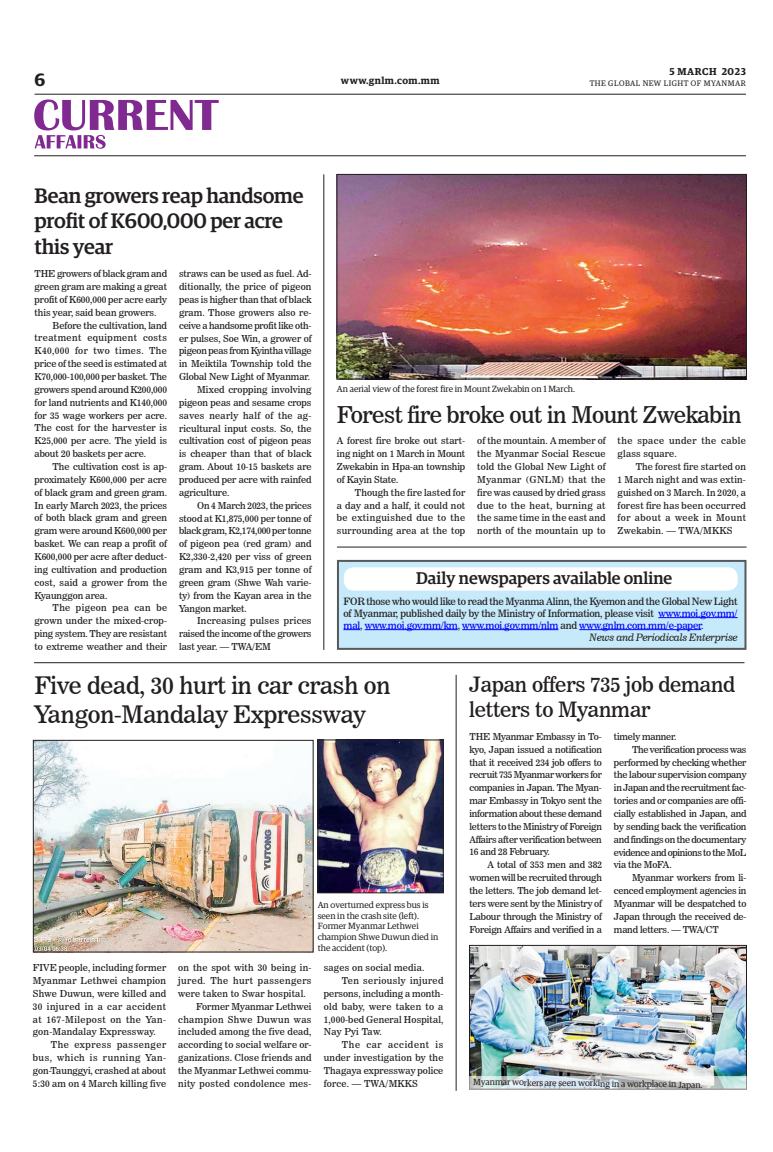
<style>
.page{position:relative;width:773px;height:1152px;background:#fff}
.page>*{position:absolute;margin:0;border:0;box-sizing:border-box;transform-origin:0 0}
._2_Clm_Head{font:24px/28.8px "News 706 BT Roman C";letter-spacing:-.01em;color:#231f20}
._2_Clm_Head-2{font:23px "News 706 BT Roman C";letter-spacing:-.02em;color:#231f20}
._2_Clm_Head-3{font:500 21px/25.2px "Guardian Egyp";letter-spacing:-.01em;color:#231f20}
._2_Clm_Head-4{font:21px/25.2px "News 706 BT Roman C";letter-spacing:-.01em;color:#231f20}
.t1{font:600 18px "Guardian Egyp";color:#231f20}
.Brief_Head{font:500 17px "Guardian Egyp";color:#231f20}
._2nd_Body{font:10px/12px "News 706 BT Roman C";letter-spacing:-.02em;color:#231f20;text-align:justify}
._2nd_Body-2{font:10px "News 706 BT Italic C";letter-spacing:-.02em;color:#231f20}
.t2{font:600 10px "Guardian Egyp";letter-spacing:.05em;color:#231f20}
._2nd_Body-3{font:9.5px/12.9px "News 706 BT Roman C";letter-spacing:.005em;color:#231f20;text-align:justify}
.Normal_Para{font:9.5px/12.9px "News 706 BT Roman C";letter-spacing:-.005em;color:#231f20;text-align:justify}
._2nd_Body-4{font:9.5px/12.9px "News 706 BT Roman C";letter-spacing:.045em;color:#231f20}
._2nd_Body-5{font:9.5px "News 706 BT Roman C";letter-spacing:-.02em;color:#231f20}
.t3{font:9px/10.8px "Guardian Egyp";color:#231f20}
.t4{font:8px "Guardian Egyp";letter-spacing:.06em;color:#231f20}
.s1{color:#00f}
</style>
<div class="page">
<hr style="left:35px;top:94px;width:711px;height:1px;background:#231f20">
<svg style="left:34px;top:99px;width:185px;height:50px"></svg>
<hr style="left:34px;top:156px;width:712px;height:1px;background:#231f20">
<img style="left:320px;top:742px;width:121px;height:149px">
<div style="left:318px;top:740px;width:125px;height:153px;border:1px solid #231f20"></div>
<img style="left:339px;top:176px;width:405px;height:201px">
<div style="left:337px;top:174px;width:409px;height:205px;border:1px solid #231f20"></div>
<img style="left:35px;top:742px;width:276px;height:209px">
<div style="left:33px;top:740px;width:280px;height:213px;border:1px solid #231f20"></div>
<div style="left:337px;top:560px;width:409px;height:90px;background:#c6eafa;border:2px solid #57585a"></div>
<hr style="left:658px;top:617px;width:79px;height:1px;background:#00f">
<svg style="left:343px;top:629px;width:17px;height:1px"></svg>
<hr style="left:364px;top:629px;width:93px;height:1px;background:#00f">
<hr style="left:462px;top:629px;width:96px;height:1px;background:#00f">
<hr style="left:579px;top:629px;width:122px;height:1px;background:#00f">
<div style="left:344px;top:567px;width:393px;height:24px;background:#fff;border-radius:10px"></div>
<hr style="left:337px;top:547px;width:409px;height:1px;background:#231f20">
<hr style="left:34px;top:662px;width:710px;height:1px;background:#231f20">
<hr style="left:456px;top:675px;width:1px;height:416px;background:#231f20">
<hr style="left:323px;top:174px;width:1px;height:476px;background:#231f20">
<img style="left:471px;top:947px;width:273px;height:129px">
<div style="left:469px;top:945px;width:277px;height:144px;border:1px solid #231f20"></div>
<svg style="left:469px;top:1076px;width:277px;height:13px;background:#ced7d9"></svg>
<h3 class="t1" style="left:35px;top:67px;width:12px">6</h3>
<p class="t2" style="left:669px;top:64px;width:78px">5 MARCH 2023</p>
<p class="t2" style="left:341px;top:73px;width:100px">www.gnlm.com.mm</p>
<p class="t4" style="left:589px;top:78px;width:158px">THE GLOBAL NEW LIGHT OF MYANMAR</p>
<p class="_2_Clm_Head-3" style="left:35px;top:182px;width:270px">Bean growers reap handsome profit of K600,000 per acre this year</p>
<p class="Normal_Para" style="left:35px;top:267px;width:134px">THE growers of black gram and green gram are making a great profit of K600,000 per acre early this year, said bean growers.</p>
<p class="_2nd_Body-3" style="left:35px;top:319px;width:134px;text-indent:18px">Before the cultivation, land treatment equipment costs K40,000 for two times. The price of the seed is estimated at K70,000-100,000 per basket. The growers spend around K200,000 for land nutrients and K140,000 for 35 wage workers per acre.<br>The cost for the harvester is K25,000 per acre. The yield is about 20 baskets per acre.</p>
<p class="_2nd_Body-3" style="left:35px;top:460px;width:134px;text-indent:18px">The cultivation cost is ap&shy;proximately K600,000 per acre of black gram and green gram.<br>In early March 2023, the prices of both black gram and green gram were around K600,000 per basket. We can reap a profit of K600,000 per acre after deduct&shy;ing cultivation and production cost, said a grower from the Kyaunggon area.</p>
<p class="_2nd_Body-3" style="left:35px;top:602px;width:134px;text-indent:18px">The pigeon pea can be grown under the mixed-crop&shy;ping system. They are resistant to extreme weather and their</p>
<p class="_2nd_Body-3" style="left:179px;top:267px;width:134px">straws can be used as fuel. Ad&shy;ditionally, the price of pigeon peas is higher than that of black gram. Those growers also re&shy;ceive a handsome profit like oth&shy;er pulses, Soe Win, a grower of pigeon peas from Kyintha village in Meiktila Township told the Global New Light of Myanmar.</p>
<p class="_2nd_Body-3" style="left:179px;top:383px;width:134px;text-indent:18px">Mixed cropping involving pigeon peas and sesame crops saves nearly half of the ag&shy;ricultural input costs. So, the cultivation cost of pigeon peas is cheaper than that of black gram. About 10-15 baskets are produced per acre with rainfed agriculture.</p>
<p class="_2nd_Body-3" style="left:179px;top:499px;width:134px;text-indent:18px">On 4 March 2023, the prices stood at K1,875,000 per tonne of black gram, K2,174,000 per tonne of pigeon pea (red gram) and K2,330-2,420 per viss of green gram and K3,915 per tonne of green gram (Shwe Wah varie&shy;ty) from the Kayan area in the Yangon market.</p>
<p class="_2nd_Body-3" style="left:179px;top:615px;width:134px;text-indent:18px">Increasing pulses prices raised the income of the growers last year. — TWA/EM</p>
<p class="t3" style="left:337px;top:382px;width:239px">An aerial view of the forest fire in Mount Zwekabin on 1 March.</p>
<p class="_2_Clm_Head-2" style="left:337px;top:401px;width:406px">Forest fire broke out in Mount Zwekabin</p>
<p class="Normal_Para" style="left:337px;top:434px;width:130px">A forest fire broke out start&shy;ing night on 1 March in Mount Zwekabin in Hpa-an township of Kayin State.</p>
<p class="_2nd_Body-3" style="left:337px;top:486px;width:130px;text-indent:18px">Though the fire lasted for a day and a half, it could not be extinguished due to the surrounding area at the top</p>
<p class="_2nd_Body-3" style="left:477px;top:434px;width:130px">of the mountain. A member of the Myanmar Social Rescue told the Global New Light of Myanmar (GNLM) that the fire was caused by dried grass due to the heat, burning at the same time in the east and north of the mountain up to</p>
<p class="_2nd_Body-4" style="left:617px;top:434px;width:130px">the space under the cable glass square.</p>
<p class="_2nd_Body-3" style="left:617px;top:460px;width:130px;text-indent:18px">The forest fire started on 1 March night and was extin&shy;guished on 3 March. In 2020, a forest fire has been occurred for about a week in Mount Zwekabin. — TWA/MKKS</p>
<p class="Brief_Head" style="left:416px;top:566px;width:257px">Daily newspapers available online</p>
<p class="_2nd_Body" style="left:343px;top:595px;width:395px">FOR those who would like to read the Myanma Alinn, the Kyemon and the Global New Light of Myanmar, published daily by the Ministry of Information, please visit <span class="s1">www.moi.gov.mm/ mal</span>, <span class="s1">www.moi.gov.mm/km</span>, <span class="s1">www.moi.gov.mm/nlm</span> and <span class="s1">www.gnlm.com.mm/e-paper</span>.</p>
<p class="_2nd_Body-2" style="left:589px;top:631px;width:149px">News and Periodicals Enterprise</p>
<p class="_2_Clm_Head" style="left:34px;top:671px;width:357px">Five dead, 30 hurt in car crash on<br>Yangon-Mandalay Expressway</p>
<p class="Normal_Para" style="left:33px;top:961px;width:135px">FIVE people, including former Myanmar Lethwei champion Shwe Duwun, were killed and 30 injured in a car accident at 167-Milepost on the Yan&shy;gon-Mandalay Expressway.</p>
<p class="_2nd_Body-3" style="left:33px;top:1038px;width:135px;text-indent:18px">The express passenger bus, which is running Yan&shy;gon-Taunggyi, crashed at about 5:30 am on 4 March killing five</p>
<p class="t3" style="left:318px;top:899px;width:112px">An overturned express bus is seen in the crash site (left).</p>
<p class="t3" style="left:318px;top:920px;width:122px">Former Myanmar Lethwei champion Shwe Duwun died in the accident (top).</p>
<p class="_2nd_Body-3" style="left:324px;top:961px;width:102px">sages on social media.</p>
<p class="_2nd_Body-3" style="left:324px;top:974px;width:121px;text-indent:18px">Ten seriously injured persons, including a month&shy;old baby, were taken to a 1,000-bed General Hospital, Nay Pyi Taw.</p>
<p class="_2nd_Body-3" style="left:324px;top:1038px;width:121px;text-indent:18px">The car accident is under investigation by the Thagaya expressway police force. — TWA/MKKS</p>
<p class="_2nd_Body-3" style="left:178px;top:961px;width:135px">on the spot with 30 being in&shy;jured. The hurt passengers were taken to Swar hospital.</p>
<p class="_2nd_Body-3" style="left:178px;top:1000px;width:135px;text-indent:18px">Former Myanmar Lethwei champion Shwe Duwun was included among the five dead, according to social welfare or&shy;ganizations. Close friends and the Myanmar Lethwei commu&shy;nity posted condolence mes-</p>
<p class="_2_Clm_Head-4" style="left:469px;top:671px;width:267px">Japan offers 735 job demand letters to Myanmar</p>
<p class="Normal_Para" style="left:469px;top:730px;width:134px">THE Myanmar Embassy in To&shy;kyo, Japan issued a notification that it received 234 job offers to recruit 735 Myanmar workers for companies in Japan. The Myan&shy;mar Embassy in Tokyo sent the information about these demand letters to the Ministry of Foreign Affairs after verification between 16 and 28 February.</p>
<p class="_2nd_Body-3" style="left:469px;top:858px;width:134px;text-indent:18px">A total of 353 men and 382 women will be recruited through the letters. The job demand let&shy;ters were sent by the Ministry of Labour through the Ministry of Foreign Affairs and verified in a</p>
<p class="_2nd_Body-5" style="left:614px;top:731px;width:64px">timely manner.</p>
<p class="_2nd_Body-3" style="left:614px;top:743px;width:134px;text-indent:18px">The verification process was performed by checking whether the labour supervision company in Japan and the recruitment fac&shy;tories and or companies are offi&shy;cially established in Japan, and by sending back the verification and findings on the documentary evidence and opinions to the MoL via the MoFA.</p>
<p class="_2nd_Body-3" style="left:614px;top:871px;width:134px;text-indent:18px">Myanmar workers from li&shy;cenced employment agencies in Myanmar will be despatched to Japan through the received de&shy;mand letters. — TWA/CT</p>
<p class="t3" style="left:473px;top:1075px;width:231px;rotate:1deg">Myanmar workers are seen working in a workplace in Japan.</p>
</div>
